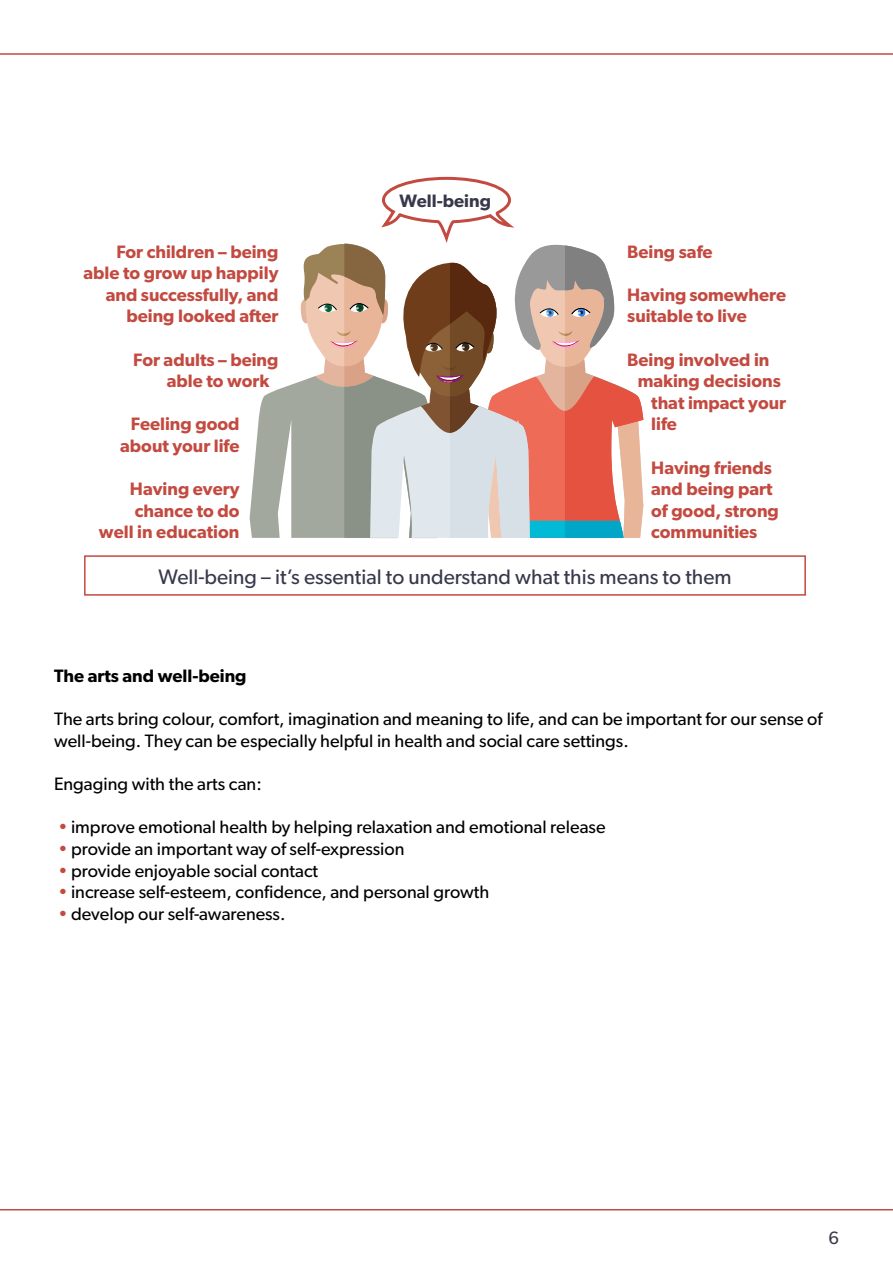
<style>
.page{position:relative;width:893px;height:1263px;background:#fff}
.page>*{position:absolute;margin:0;border:0;box-sizing:border-box;transform-origin:0 0}
.t1{font:21px "Gibson";color:#37394b}
.t2{font:18px/21.6px "Gibson";color:#000}
.t3{font:600 18px/21.6px "Gibson";color:#c34a40}
.t4{font:600 18px "Gibson";color:#000}
.t5{font:600 18px "Gibson";color:#37394b}
.t6{font:18px "Gibson";color:#37394b}
.s1{color:#c34a40}
</style>
<div class="page">
<hr style="left:0;top:53px;width:893px;height:2px;background:#c34a40">
<hr style="left:0;top:1209px;width:893px;height:1px;background:#c34a40">
<svg style="left:250px;top:176px;width:393px;height:362px"></svg>
<div style="left:84px;top:555px;width:722px;height:41px;border:2px solid #c34a40"></div>
<p class="t5" style="left:400px;top:190px;width:93px">Well-being</p>
<p class="t3" style="left:83px;top:240px;width:197px;text-align:right">For children – being able to grow up happily and successfully, and being looked after</p>
<p class="t3" style="left:133px;top:348px;width:147px">For adults – being</p>
<p class="t3" style="left:167px;top:370px;width:104px">able to work</p>
<p class="t3" style="left:131px;top:413px;width:110px">Feeling good</p>
<p class="t3" style="left:120px;top:434px;width:121px">about your life</p>
<p class="t3" style="left:130px;top:478px;width:111px">Having every</p>
<p class="t3" style="left:135px;top:499px;width:106px">chance to do</p>
<p class="t3" style="left:99px;top:521px;width:142px">well in education</p>
<p class="t3" style="left:627px;top:240px;width:87px">Being safe</p>
<p class="t3" style="left:627px;top:283px;width:160px">Having somewhere suitable to live</p>
<p class="t3" style="left:627px;top:348px;width:144px">Being involved in</p>
<p class="t3" style="left:638px;top:370px;width:145px">making decisions</p>
<p class="t3" style="left:651px;top:391px;width:136px">that impact your</p>
<p class="t3" style="left:651px;top:413px;width:27px">life</p>
<p class="t3" style="left:651px;top:456px;width:129px">Having friends and being part of good, strong communities</p>
<p class="t1" style="left:158px;top:564px;width:575px">Well-being – it’s essential to understand what this means to them</p>
<p class="t4" style="left:54px;top:665px;width:194px">The arts and well-being</p>
<p class="t2" style="left:54px;top:708px;width:770px">The arts bring colour, comfort, imagination and meaning to life, and can be important for our sense of well-being. They can be especially helpful in health and social care settings.</p>
<p class="t2" style="left:54px;top:773px;width:209px">Engaging with the arts can:</p>
<p class="t2" style="left:58px;top:816px;width:549px"><span class="s1">•</span> improve emotional health by helping relaxation and emotional release</p>
<p class="t2" style="left:58px;top:838px;width:348px"><span class="s1">•</span> provide an important way of self-expression</p>
<p class="t2" style="left:58px;top:859px;width:261px"><span class="s1">•</span> provide enjoyable social contact</p>
<p class="t2" style="left:58px;top:881px;width:432px"><span class="s1">•</span> increase self-esteem, confidence, and personal growth</p>
<p class="t2" style="left:58px;top:902px;width:229px"><span class="s1">•</span> develop our self-awareness.</p>
<p class="t6" style="left:828px;top:1227px;width:12px">6</p>
</div>
